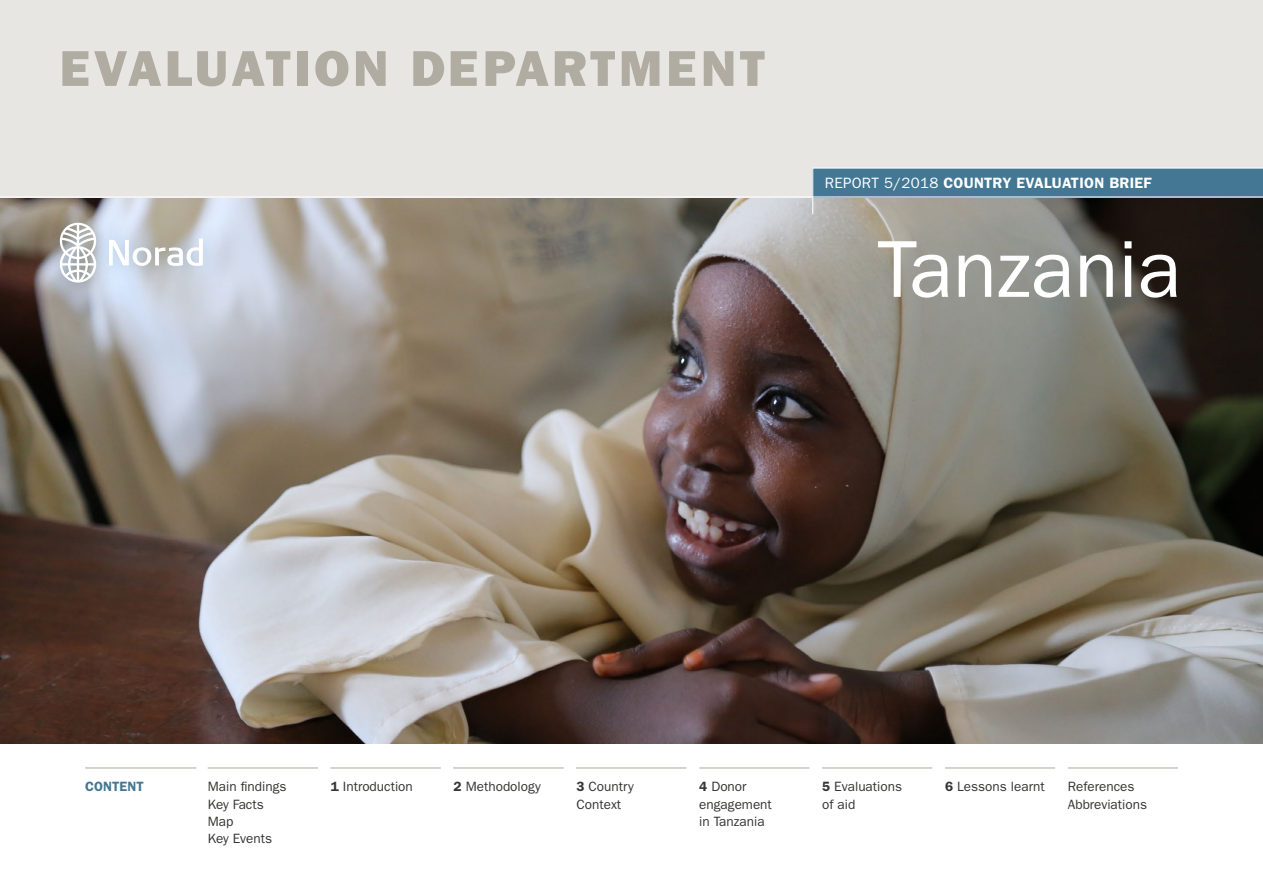
<style>
.page{position:relative;width:1263px;height:893px;background:#fff}
.page>*{position:absolute;margin:0;border:0;box-sizing:border-box;transform-origin:0 0}
.t1{font:81px "ITC Franklin Gothic Std";color:#fff}
.t2{font:50.55px "ITC Franklin Gothic Std Hvy";letter-spacing:.07em;color:#b1aca2}
.t3{font:600 15px "ITC Franklin Gothic Std";letter-spacing:.02em;color:#fff}
.t4{font:13.5px/17.2px "ITC Franklin Gothic Std";color:#353533}
.t5{font:600 13.5px "ITC Franklin Gothic Std";letter-spacing:.01em;color:#437793}
.s1{font-weight:400}
.s2{font-weight:600}
</style>
<div class="page">
<img style="left:0;top:198px;width:1263px;height:545px">
<div style="left:0;top:0;width:1263px;height:198px;background:#e8e6e3"></div>
<hr style="left:85px;top:767px;width:111px;height:1px;background:#b1aca2">
<hr style="left:208px;top:767px;width:110px;height:1px;background:#b1aca2">
<hr style="left:330px;top:767px;width:111px;height:1px;background:#b1aca2">
<hr style="left:453px;top:767px;width:111px;height:1px;background:#b1aca2">
<hr style="left:576px;top:767px;width:110px;height:1px;background:#b1aca2">
<hr style="left:699px;top:767px;width:110px;height:1px;background:#b1aca2">
<hr style="left:822px;top:767px;width:110px;height:1px;background:#b1aca2">
<hr style="left:945px;top:767px;width:110px;height:1px;background:#b1aca2">
<hr style="left:1068px;top:767px;width:110px;height:1px;background:#b1aca2">
<svg style="left:812px;top:167px;width:451px;height:48px;background:#577583"></svg>
<hr style="left:0;top:196px;width:1263px;height:2px;background:#fff">
<div style="left:41px;top:204px;width:182px;height:98px;background:#437793;opacity:.3"></div>
<svg style="left:109px;top:239px;width:94px;height:27px"></svg>
<svg style="left:60px;top:223px;width:36px;height:60px"></svg>
<p class="t2" style="left:60px;top:39px;width:707px">EVALUATION DEPARTMENT</p>
<p class="t3" style="left:825px;top:174px;width:328px"><span class="s1">REPORT 5/2018</span> COUNTRY EVALUATION BRIEF</p>
<p class="t1" style="left:877px;top:223px;width:306px">Tanzania</p>
<p class="t5" style="left:85px;top:779px;width:60px">CONTENT</p>
<p class="t4" style="left:208px;top:778px;width:80px">Main findings</p>
<p class="t4" style="left:208px;top:795px;width:57px">Key Facts</p>
<p class="t4" style="left:208px;top:813px;width:27px">Map</p>
<p class="t4" style="left:208px;top:830px;width:66px">Key Events</p>
<p class="t4" style="left:331px;top:778px;width:84px"><span class="s2">1</span> Introduction</p>
<p class="t4" style="left:454px;top:778px;width:89px"><span class="s2">2</span> Methodology</p>
<p class="t4" style="left:576px;top:778px;width:59px"><span class="s2">3</span> Country<br>Context</p>
<p class="t4" style="left:699px;top:778px;width:74px"><span class="s2">4</span> Donor engagement in Tanzania</p>
<p class="t4" style="left:822px;top:778px;width:81px"><span class="s2">5</span> Evaluations of aid</p>
<p class="t4" style="left:945px;top:778px;width:101px"><span class="s2">6</span> Lessons learnt</p>
<p class="t4" style="left:1068px;top:778px;width:68px">References</p>
<p class="t4" style="left:1068px;top:795px;width:81px">Abbreviations</p>
</div>
